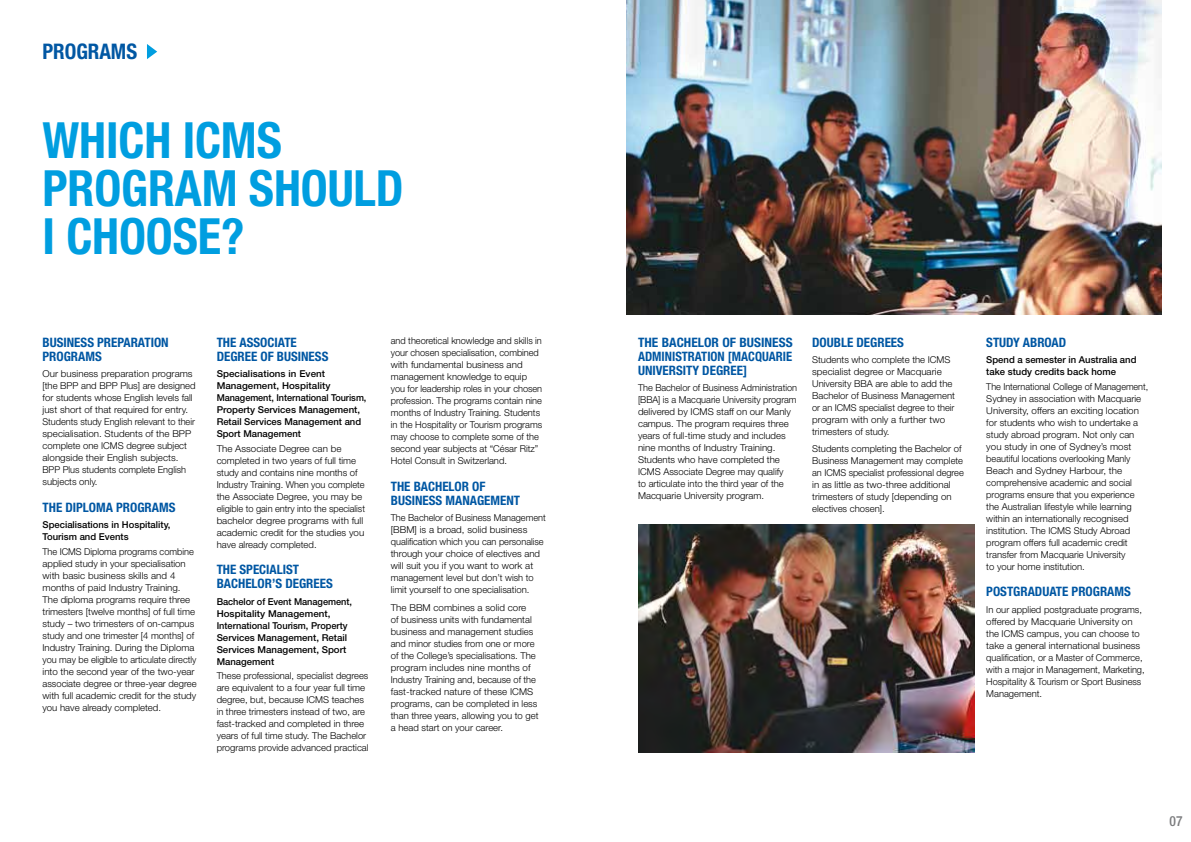
<style>
.page{position:relative;width:1191px;height:842px;background:#fff}
.page>*{position:absolute;margin:0;border:0;box-sizing:border-box;transform-origin:0 0}
.t1{font:700 condensed 50px/48px "Helvetica Neue";letter-spacing:-.005em;color:#009ee0}
.t2{font:700 condensed 21.5px "Helvetica Neue";letter-spacing:-.005em;color:#0057a3}
.t3{font:500 condensed 14px "Helvetica Neue";color:#7b7c7e}
.t4{font:700 condensed 13px/14px "Helvetica Neue";color:#0057a3}
.t5{font:300 9.5px/12px "Helvetica Neue";color:#000}
.t6{font:300 9.5px/12px "Helvetica Neue";color:#000;scale:.96 1}
.t7{font:500 9.5px/12px "Helvetica Neue";color:#000}
</style>
<div class="page">
<svg style="left:147px;top:44px;width:10px;height:15px"></svg>
<img style="left:626px;top:0;width:535px;height:315px">
<img style="left:638px;top:524px;width:336px;height:228px">
<h2 class="t2" style="left:43px;top:39px;width:96px">PROGRAMS</h2>
<h1 class="t1" style="left:43px;top:116px;width:363px">WHICH IC MS<br>PROGRAM SHOULD<br>I CHOOSE?</h1>
<h3 class="t4" style="left:43px;top:335px;width:128px">BUSINESS PREPARATION<br>PROGRAMS</h3>
<p class="t5" style="left:43px;top:367px;width:154px">Our business preparation programs [the BPP and BPP Plus] are designed for students whose English levels fall just short of that required for entry.<br>Students study English relevant to their specialisation. Students of the BPP complete one ICMS degree subject alongside their English subjects.<br>BPP Plus students complete English subjects only.</p>
<h3 class="t4" style="left:43px;top:500px;width:134px">THE DIPLOMA PROGRAMS</h3>
<p class="t7" style="left:43px;top:518px;width:129px">Specialisations in Hospitality,<br>Tourism and Events</p>
<p class="t5" style="left:43px;top:545px;width:156px">The ICMS Diploma programs combine applied study in your specialisation with basic business skills and 4 months of paid Industry Training.<br>The diploma programs require three trimesters [twelve months] of full time study – two trimesters of on-campus study and one trimester [4 months] of Industry Training. During the Diploma you may be eligible to articulate directly into the second year of the two-year associate degree or three-year degree with full academic credit for the study you have already completed.</p>
<h3 class="t4" style="left:217px;top:335px;width:113px">THE ASSOCIATE<br>DEGREE OF BUSINESS</h3>
<p class="t7" style="left:217px;top:367px;width:151px">Specialisations in Event<br>Management, Hospitality<br>Management, International Tourism,<br>Property Services Management,<br>Retail Services Management and<br>Sport Management</p>
<p class="t5" style="left:217px;top:442px;width:150px">The Associate Degree can be completed in two years of full time study and contains nine months of Industry Training. When you complete the Associate Degree, you may be eligible to gain entry into the specialist bachelor degree programs with full academic credit for the studies you have already completed.</p>
<h3 class="t4" style="left:217px;top:563px;width:118px">THE SPECIALIST<br>BACHELOR’S DEGREES</h3>
<p class="t7" style="left:217px;top:595px;width:137px">Bachelor of Event Management,<br>Hospitality Management,<br>International Tourism, Property<br>Services Management, Retail<br>Services Management, Sport<br>Management</p>
<p class="t5" style="left:217px;top:670px;width:153px">These professional, specialist degrees are equivalent to a four year full time degree, but, because ICMS teaches in three trimesters instead of two, are fast-tracked and completed in three years of full time study. The Bachelor programs provide advanced practical</p>
<p class="t5" style="left:391px;top:334px;width:153px">and theoretical knowledge and skills in your chosen specialisation, combined with fundamental business and management knowledge to equip you for leadership roles in your chosen profession. The programs contain nine months of Industry Training. Students in the Hospitality or Tourism programs may choose to complete some of the second year subjects at “César Ritz” Hotel Consult in Switzerland.</p>
<h3 class="t4" style="left:391px;top:479px;width:131px">THE BACHELOR OF<br>BUSINESS MANAGEMENT</h3>
<p class="t5" style="left:391px;top:511px;width:156px">The Bachelor of Business Management [BBM] is a broad, solid business qualification which you can personalise through your choice of electives and will suit you if you want to work at management level but don’t wish to limit yourself to one specialisation.</p>
<p class="t5" style="left:391px;top:601px;width:149px">The BBM combines a solid core<br>of business units with fundamental business and management studies and minor studies from one or more of the College’s specialisations. The program includes nine months of Industry Training and, because of the fast-tracked nature of these ICMS programs, can be completed in less than three years, allowing you to get a head start on your career.</p>
<h3 class="t4" style="left:638px;top:335px;width:156px;text-align:justify">THE BACHELOR OF BUSINESS ADMINISTRATION [MACQUARIE UNIVERSITY DEGREE]</h3>
<p class="t5" style="left:638px;top:381px;width:161px">The Bachelor of Business Administration [BBA] is a Macquarie University program delivered by ICMS staff on our Manly campus. The program requires three years of full-time study and includes nine months of Industry Training.<br>Students who have completed the ICMS Associate Degree may qualify<br>to articulate into the third year of the Macquarie University program.</p>
<h3 class="t4" style="left:812px;top:335px;width:93px">DOUBLE DEGREES</h3>
<p class="t5" style="left:812px;top:353px;width:144px">Students who complete the ICMS specialist degree or Macquarie<br>University BBA are able to add the<br>Bachelor of Business Management or an ICMS specialist degree to their program with only a further two trimesters of study.</p>
<p class="t5" style="left:812px;top:443px;width:153px">Students completing the Bachelor of Business Management may complete an ICMS specialist professional degree in as little as two-three additional trimesters of study [depending on electives chosen].</p>
<h3 class="t4" style="left:986px;top:335px;width:81px">STUDY ABROAD</h3>
<p class="t7" style="left:986px;top:353px;width:152px">Spend a semester in Australia and take study credits back home</p>
<p class="t6" style="left:986px;top:380px;width:170px">The International College of Management, Sydney in association with Macquarie University, offers an exciting location for students who wish to undertake a study abroad program. Not only can you study in one of Sydney’s most beautiful locations overlooking Manly Beach and Sydney Harbour, the comprehensive academic and social programs ensure that you experience the Australian lifestyle while learning within an internationally recognised institution. The ICMS Study Abroad program offers full academic credit transfer from Macquarie University<br>to your home institution.</p>
<h3 class="t4" style="left:986px;top:585px;width:146px">POSTGRADUATE PROGRAMS</h3>
<p class="t5" style="left:986px;top:603px;width:160px">In our applied postgraduate programs, offered by Macquarie University on the ICMS campus, you can choose to take a general international business qualification, or a Master of Commerce, with a major in Management, Marketing, Hospitality &amp; Tourism or Sport Business Management.</p>
<h3 class="t3" style="left:1169px;top:813px;width:14px">07</h3>
</div>
